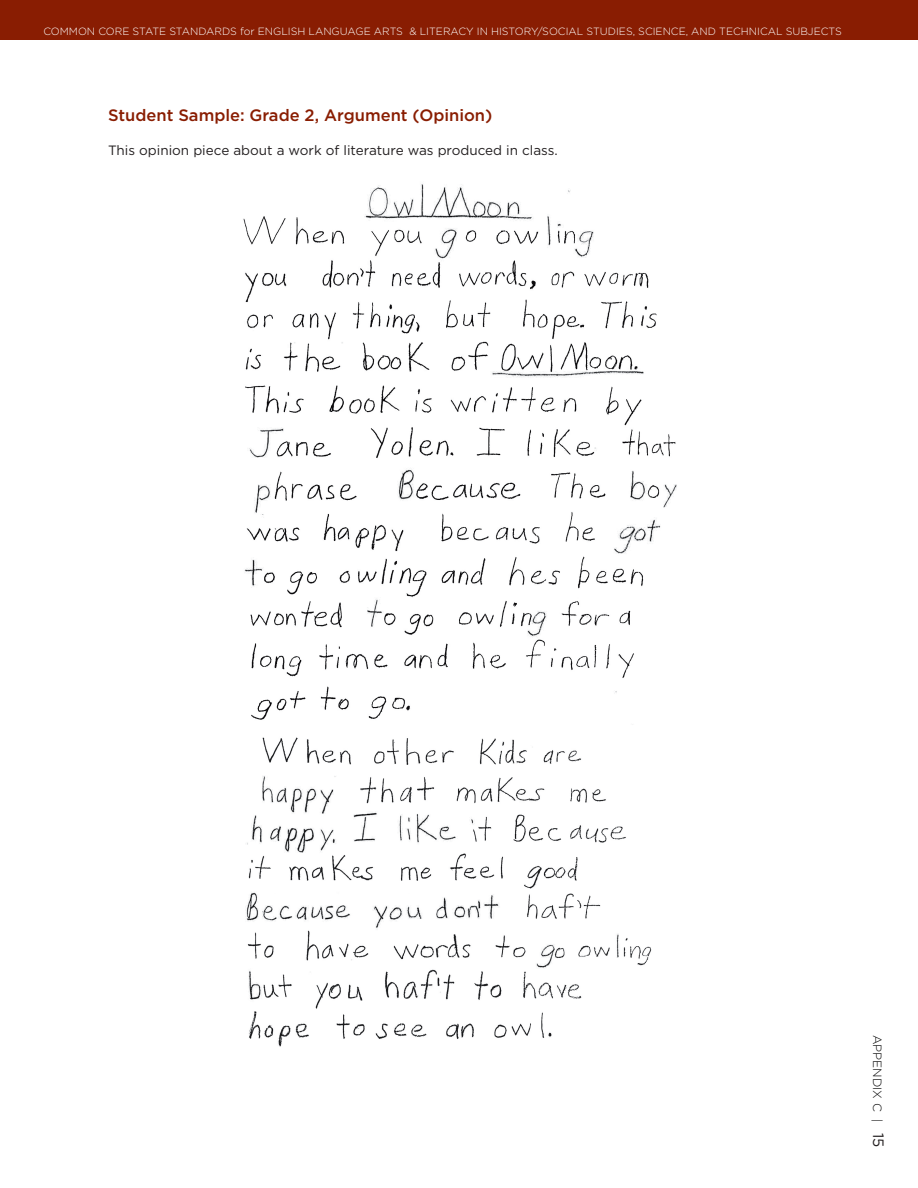
<style>
.page{position:relative;width:918px;height:1188px;background:#fff}
.page>*{position:absolute;margin:0;border:0;box-sizing:border-box;transform-origin:0 0}
.t1{font:500 16.5px "Gotham";color:#891d02}
.t2{font:13.5px "Gotham";color:#231f20}
.t3{font:300 12px "Gotham";color:#000}
.t4{font:300 10.5px "Gotham";color:#fff}
.s1{font-weight:400;font-size:15px;color:#231f20}
</style>
<div class="page">
<div style="left:0;top:0;width:918px;height:40px;background:#891d02"></div>
<img style="left:243px;top:184px;width:434px;height:863px">
<p class="t4" style="left:43px;top:25px;width:799px">COMMON CORE STATE STANDARDS FOR ENGLISH LANGUAGE ARTS &amp; LITERACY IN HISTORY/SOCIAL STUDIES, SCIENCE, AND TECHNICAL SUBJECTS</p>
<h1 class="t1" style="left:108px;top:105px;width:386px">Student Sample: Grade 2, Argument (Opinion)</h1>
<p class="t2" style="left:108px;top:142px;width:451px">This opinion piece about a work of literature was produced in class.</p>
<p class="t3" style="left:885px;top:1035px;width:114px;rotate:90deg">APPENDIX C | <span class="s1">15</span></p>
</div>
